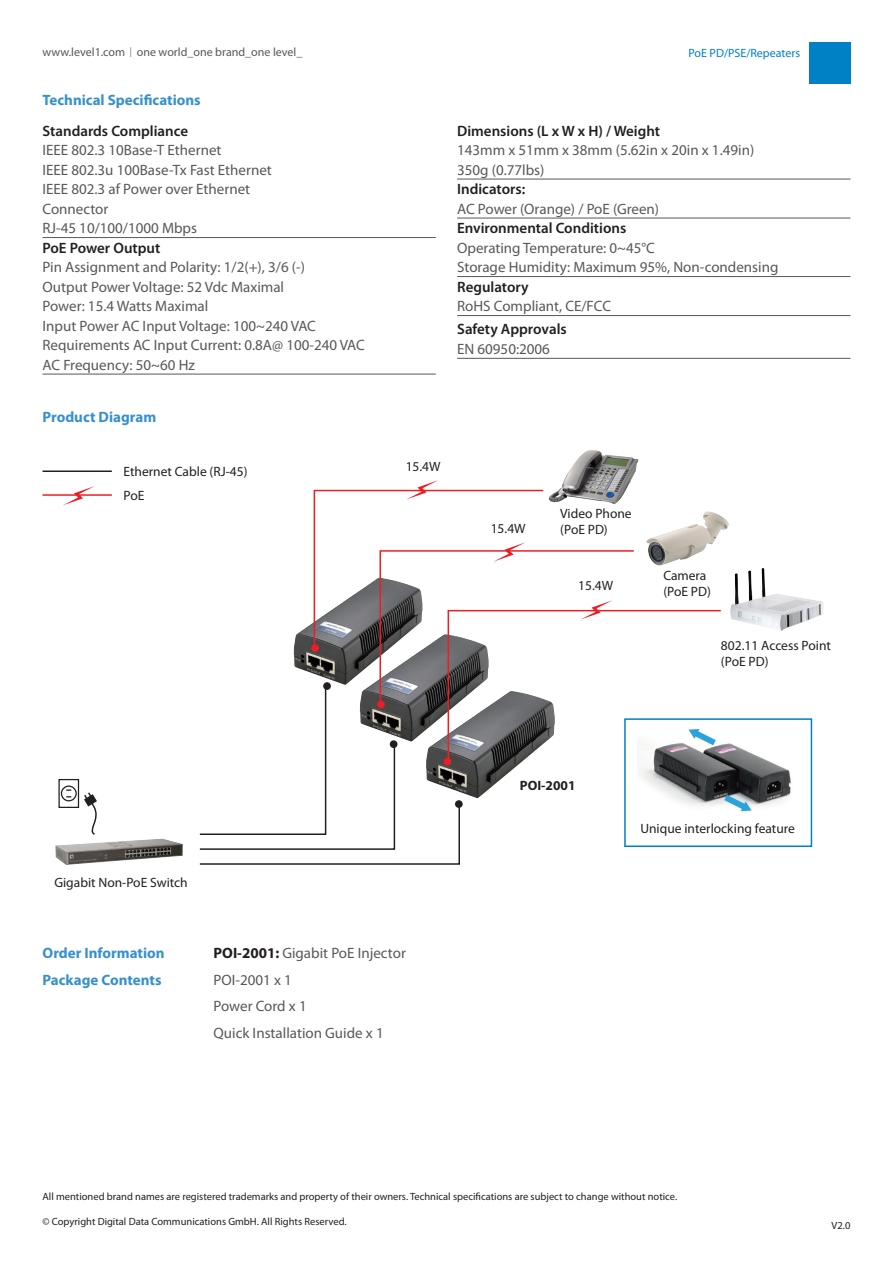
<style>
.page{position:relative;width:893px;height:1263px;background:#fff}
.page>*{position:absolute;margin:0;border:0;box-sizing:border-box;transform-origin:0 0}
.t1{font:15px/19.5px "Myriad Pro";color:#57585a}
.t2{font:600 15px "Myriad Pro";color:#231f20}
.t3{font:700 15px "Myriad Pro";color:#3790ce}
.t4{font:13.5px/16.2px "Myriad Pro";color:#231f20}
.t5{font:700 13.5px "Myriad Pro";color:#231f20}
.t6{font:12px "Myriad Pro";color:#57585a}
.t7{font:12px "Myriad Pro";color:#0080c5}
.t8{font:10.5px "Myriad Pro";color:#231f20}
.s1{font-size:14.4px}
.s2{font-weight:700;color:#231f20}
</style>
<div class="page">
<div style="left:809px;top:43px;width:41px;height:41px;background:#0080c5"></div>
<hr style="left:43px;top:237px;width:393px;height:1px;background:#57585a">
<hr style="left:43px;top:374px;width:393px;height:1px;background:#57585a">
<hr style="left:457px;top:179px;width:393px;height:1px;background:#57585a">
<hr style="left:457px;top:218px;width:393px;height:1px;background:#57585a">
<hr style="left:457px;top:276px;width:393px;height:1px;background:#57585a">
<hr style="left:457px;top:315px;width:393px;height:1px;background:#57585a">
<hr style="left:457px;top:358px;width:393px;height:1px;background:#57585a">
<hr style="left:43px;top:494px;width:69px;height:2px;background:#ee1d23">
<svg style="left:63px;top:486px;width:32px;height:20px"></svg>
<svg style="left:58px;top:779px;width:39px;height:56px"></svg>
<hr style="left:43px;top:470px;width:69px;height:2px;background:#231f20">
<img style="left:752px;top:753px;width:39px;height:53px">
<svg style="left:199px;top:480px;width:553px;height:385px"></svg>
<div style="left:624px;top:718px;width:188px;height:129px;border:2px solid #0080c5"></div>
<img style="left:549px;top:450px;width:40px;height:52px">
<img style="left:646px;top:511px;width:83px;height:55px">
<img style="left:730px;top:568px;width:78px;height:63px">
<img style="left:55px;top:838px;width:128px;height:27px">
<p class="t6" style="left:43px;top:45px;width:261px">www.level1.com <span class="s1">I</span> one world_one brand_one level_</p>
<p class="t7" style="left:688px;top:45px;width:113px">PoE PD/PSE/Repeaters</p>
<p class="t3" style="left:43px;top:90px;width:160px">Technical Specifications</p>
<p class="t2" style="left:43px;top:121px;width:147px">Standards Compliance</p>
<p class="t1" style="left:43px;top:140px;width:231px">IEEE 802.3 10Base-T Ethernet<br>IEEE 802.3u 100Base-Tx Fast Ethernet<br>IEEE 802.3 af Power over Ethernet<br>Connector<br>RJ-45 10/100/1000 Mbps</p>
<p class="t2" style="left:43px;top:238px;width:119px">PoE Power Output</p>
<p class="t1" style="left:43px;top:257px;width:324px">Pin Assignment and Polarity: 1/2(+), 3/6 (-)<br>Output Power Voltage: 52 Vdc Maximal<br>Power: 15.4 Watts Maximal<br>Input Power AC Input Voltage: 100~240 VAC Requirements AC Input Current: 0.8A@ 100-240 VAC AC Frequency: 50~60 Hz</p>
<p class="t2" style="left:457px;top:121px;width:205px">Dimensions (L x W x H) / Weight</p>
<p class="t1" style="left:457px;top:140px;width:299px">143mm x 51mm x 38mm (5.62in x 20in x 1.49in)<br>350g (0.77lbs)</p>
<p class="t2" style="left:457px;top:179px;width:70px">Indicators:</p>
<p class="t1" style="left:457px;top:198px;width:204px">AC Power (Orange) / PoE (Green)</p>
<p class="t2" style="left:457px;top:218px;width:171px">Environmental Conditions</p>
<p class="t1" style="left:457px;top:237px;width:323px">Operating Temperature: 0~45°C<br>Storage Humidity: Maximum 95%, Non-condensing</p>
<p class="t2" style="left:457px;top:277px;width:73px">Regulatory</p>
<p class="t1" style="left:457px;top:296px;width:155px">RoHS Compliant, CE/FCC</p>
<p class="t2" style="left:457px;top:320px;width:111px">Safety Approvals</p>
<p class="t1" style="left:457px;top:339px;width:94px">EN 60950:2006</p>
<p class="t3" style="left:43px;top:407px;width:115px">Product Diagram</p>
<p class="t4" style="left:124px;top:458px;width:126px;line-height:24.8px">Ethernet Cable (RJ-45)<br>PoE</p>
<p class="t4" style="left:54px;top:874px;width:135px">Gigabit Non-PoE Switch</p>
<p class="t4" style="left:406px;top:459px;width:36px">15.4W</p>
<p class="t3" style="left:43px;top:943px;width:124px">Order Information</p>
<p class="t1" style="left:214px;top:943px;width:194px"><span class="s2">POI-2001:</span> Gigabit PoE Injector</p>
<p class="t3" style="left:43px;top:970px;width:121px">Package Contents</p>
<p class="t1" style="left:214px;top:966px;width:172px;line-height:26.5px">POI-2001 x 1<br>Power Cord x 1<br>Quick Installation Guide x 1</p>
<p class="t4" style="left:491px;top:520px;width:36px">15.4W</p>
<p class="t4" style="left:560px;top:505px;width:73px">Video Phone (PoE PD)</p>
<p class="t4" style="left:578px;top:578px;width:36px">15.4W</p>
<p class="t4" style="left:663px;top:567px;width:49px">Camera (PoE PD)</p>
<p class="t4" style="left:721px;top:637px;width:111px">802.11 Access Point (PoE PD)</p>
<p class="t5" style="left:520px;top:777px;width:57px">POI-2001</p>
<p class="t4" style="left:640px;top:820px;width:156px">Unique interlocking feature</p>
<p class="t8" style="left:43px;top:1190px;width:636px">All mentioned brand names are registered trademarks and property of their owners. Technical specifications are subject to change without notice.</p>
<p class="t8" style="left:43px;top:1215px;width:306px">© Copyright Digital Data Communications GmbH. All Rights Reserved.</p>
<p class="t8" style="left:832px;top:1219px;width:20px">V2.0</p>
</div>
